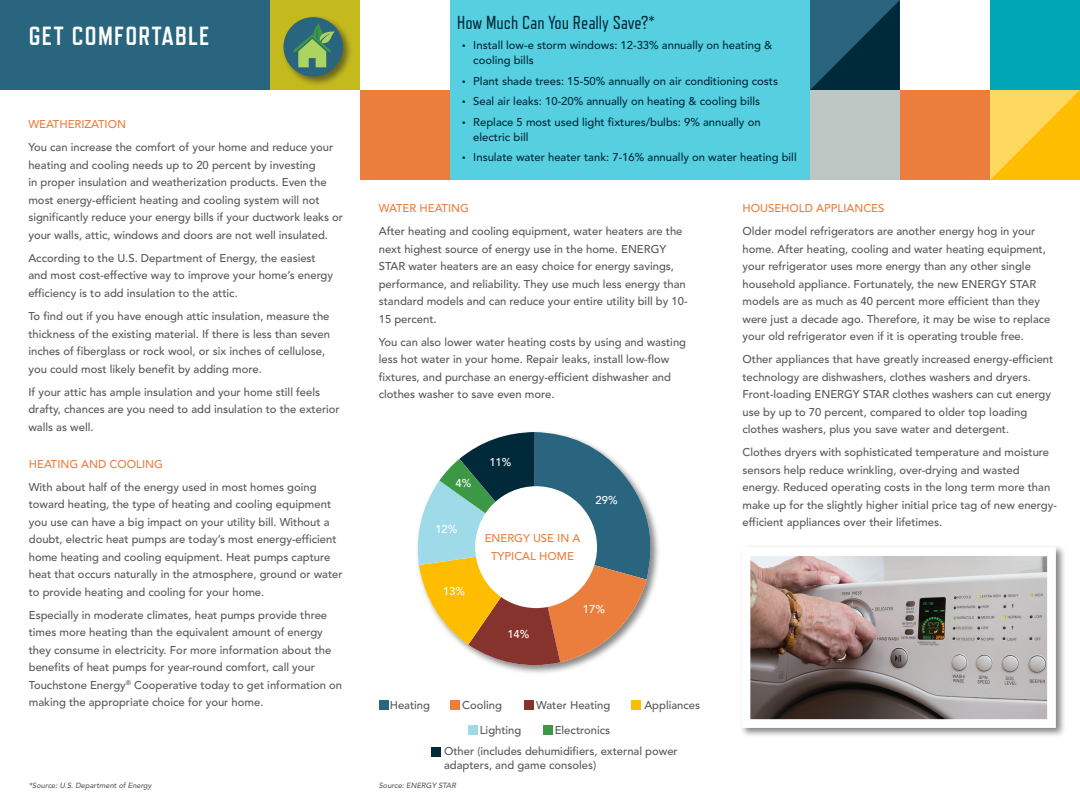
<style>
.page{position:relative;width:1080px;height:810px;background:#fff}
.page>*{position:absolute;margin:0;border:0;box-sizing:border-box;transform-origin:0 0}
.t1{font:700 26.25px "Refrigerator Deluxe";letter-spacing:.05em;color:#fff}
.t2{font:18.75px "Refrigerator Deluxe";color:#00293a}
.t3{font:500 11.25px/17.5px "Avenir";color:#57585a}
.t4{font:500 11.25px/15px "Avenir";color:#00293a}
.t5{font:500 11.25px/17.5px "Avenir";color:#eb7d3d;text-align:center}
.t6{font:500 11.25px "Avenir";color:#fff}
.t7{font:500 7.5px "Avenir";color:#57585a}
.s1{font-family:"Myriad Pro";font-weight:400;font-size:12.5px}
</style>
<div class="page">
<div style="left:0;top:0;width:315px;height:90px;background:#29657e"></div>
<div style="left:270px;top:0;width:90px;height:90px;background:#c4ba1e"></div>
<div style="left:360px;top:90px;width:90px;height:90px;background:#eb7d3d"></div>
<svg style="left:810px;top:0;width:90px;height:90px;background:#14475c"></svg>
<div style="left:450px;top:0;width:360px;height:180px;background:#56d0e0"></div>
<div style="left:900px;top:90px;width:90px;height:90px;background:#eb7d3d"></div>
<div style="left:990px;top:0;width:90px;height:90px;background:#00a5b6"></div>
<div style="left:810px;top:90px;width:90px;height:90px;background:#bec6c4"></div>
<svg style="left:990px;top:90px;width:90px;height:90px;background:#fdca31"></svg>
<div style="left:281px;top:15px;width:72px;height:72px;background:#231f20;opacity:.55"></div>
<div style="left:283px;top:17px;width:60px;height:60px;background:#29657e;border-radius:50%"></div>
<svg style="left:292px;top:23px;width:43px;height:44px"></svg>
<div style="left:415px;top:429px;width:246px;height:247px;background:#231f20;opacity:.55"></div>
<svg style="left:415px;top:432px;width:241px;height:237px"></svg>
<div style="left:475px;top:486px;width:122px;height:122px;background:#fff;border-radius:50%"></div>
<div style="left:379px;top:700px;width:10px;height:10px;background:#29657e"></div>
<div style="left:450px;top:700px;width:10px;height:10px;background:#eb7d3d"></div>
<div style="left:525px;top:700px;width:10px;height:10px;background:#86322d"></div>
<div style="left:631px;top:700px;width:10px;height:10px;background:#ffbd00"></div>
<div style="left:468px;top:725px;width:10px;height:10px;background:#9fdae8"></div>
<div style="left:543px;top:725px;width:10px;height:10px;background:#3b9844"></div>
<div style="left:431px;top:747px;width:10px;height:10px;background:#00293a"></div>
<div style="left:739px;top:545px;width:327px;height:193px;background:#231f20;opacity:.55"></div>
<img style="left:752px;top:557px;width:294px;height:161px">
<div style="left:742px;top:547px;width:314px;height:181px;border:9px solid #fff"></div>
<p class="t1" style="left:29px;top:20px;width:182px">GET COMFORTABLE</p>
<p class="t5" style="left:28px;top:116px;width:99px">WEATHERIZATION</p>
<p class="t3" style="left:28px;top:139px;width:316px">You can increase the comfort of your home and reduce your heating and cooling needs up to 20 percent by investing<br>in proper insulation and weatherization products. Even the most energy-efficient heating and cooling system will not significantly reduce your energy bills if your ductwork leaks or your walls, attic, windows and doors are not well insulated.</p>
<p class="t3" style="left:28px;top:250px;width:306px">According to the U.S. Department of Energy, the easiest and most cost-effective way to improve your home’s energy efficiency is to add insulation to the attic.</p>
<p class="t3" style="left:28px;top:308px;width:303px">To find out if you have enough attic insulation, measure the thickness of the existing material. If there is less than seven inches of fiberglass or rock wool, or six inches of cellulose, you could most likely benefit by adding more.</p>
<p class="t3" style="left:28px;top:383px;width:313px">If your attic has ample insulation and your home still feels drafty, chances are you need to add insulation to the exterior walls as well.</p>
<p class="t5" style="left:29px;top:455px;width:136px">HEATING AND COOLING</p>
<p class="t3" style="left:29px;top:478px;width:315px">With about half of the energy used in most homes going toward heating, the type of heating and cooling equipment you use can have a big impact on your utility bill. Without a doubt, electric heat pumps are today’s most energy-efficient home heating and cooling equipment. Heat pumps capture heat that occurs naturally in the atmosphere, ground or water to provide heating and cooling for your home.</p>
<p class="t3" style="left:29px;top:606px;width:315px">Especially in moderate climates, heat pumps provide three times more heating than the equivalent amount of energy they consume in electricity. For more information about the benefits of heat pumps for year-round comfort, call your Touchstone Energy<sup>®</sup> Cooperative today to get information on making the appropriate choice for your home.</p>
<p class="t7" style="left:29px;top:781px;width:126px">*Source: U.S. Department of Energy</p>
<p class="t2" style="left:457px;top:12px;width:199px">How Much Can You Really Save?*</p>
<p class="t4" style="left:473px;top:38px;width:300px;text-indent:-11px"><span class="s1">•</span> Install low-e storm windows: 12-33% annually on heating &amp; cooling bills</p>
<p class="t4" style="left:462px;top:73px;width:317px"><span class="s1">•</span> Plant shade trees: 15-50% annually on air conditioning costs</p>
<p class="t4" style="left:462px;top:94px;width:300px"><span class="s1">•</span> Seal air leaks: 10-20% annually on heating &amp; cooling bills</p>
<p class="t4" style="left:473px;top:115px;width:289px;text-indent:-11px"><span class="s1">•</span> Replace 5 most used light fixtures/bulbs: 9% annually on electric bill</p>
<p class="t4" style="left:462px;top:150px;width:336px"><span class="s1">•</span> Insulate water heater tank: 7-16% annually on water heating bill</p>
<p class="t5" style="left:379px;top:200px;width:92px">WATER HEATING</p>
<p class="t3" style="left:379px;top:223px;width:310px">After heating and cooling equipment, water heaters are the next highest source of energy use in the home. ENERGY STAR water heaters are an easy choice for energy savings, performance, and reliability. They use much less energy than standard models and can reduce your entire utility bill by 10- 15 percent.</p>
<p class="t3" style="left:379px;top:333px;width:309px">You can also lower water heating costs by using and wasting less hot water in your home. Repair leaks, install low-flow fixtures, and purchase an energy-efficient dishwasher and clothes washer to save even more.</p>
<p class="t6" style="left:456px;top:477px;width:17px">4%</p>
<p class="t6" style="left:435px;top:523px;width:24px">12%</p>
<p class="t6" style="left:443px;top:584px;width:24px">13%</p>
<p class="t6" style="left:489px;top:456px;width:24px">11%</p>
<p class="t5" style="left:485px;top:530px;width:97px">ENERGY USE IN A<br>TYPICAL HOME</p>
<p class="t6" style="left:596px;top:494px;width:24px">29%</p>
<p class="t6" style="left:507px;top:627px;width:24px">14%</p>
<p class="t6" style="left:583px;top:603px;width:24px">17%</p>
<p class="t3" style="left:390px;top:696px;width:42px">Heating</p>
<p class="t3" style="left:462px;top:696px;width:41px">Cooling</p>
<p class="t3" style="left:536px;top:696px;width:76px">Water Heating</p>
<p class="t3" style="left:644px;top:696px;width:57px">Appliances</p>
<p class="t3" style="left:480px;top:721px;width:43px">Lighting</p>
<p class="t3" style="left:555px;top:721px;width:57px">Electronics</p>
<p class="t3" style="left:444px;top:745px;width:235px;line-height:13.8px">Other (includes dehumidifiers, external power adapters, and game consoles)</p>
<p class="t7" style="left:379px;top:781px;width:80px">Source: ENERGY STAR</p>
<p class="t5" style="left:742px;top:200px;width:143px">HOUSEHOLD APPLIANCES</p>
<p class="t3" style="left:742px;top:223px;width:310px">Older model refrigerators are another energy hog in your home. After heating, cooling and water heating equipment, your refrigerator uses more energy than any other single household appliance. Fortunately, the new ENERGY STAR models are as much as 40 percent more efficient than they were just a decade ago. Therefore, it may be wise to replace your old refrigerator even if it is operating trouble free.</p>
<p class="t3" style="left:742px;top:351px;width:312px">Other appliances that have greatly increased energy-efficient technology are dishwashers, clothes washers and dryers.<br>Front-loading ENERGY STAR clothes washers can cut energy use by up to 70 percent, compared to older top loading clothes washers, plus you save water and detergent.</p>
<p class="t3" style="left:742px;top:444px;width:316px">Clothes dryers with sophisticated temperature and moisture sensors help reduce wrinkling, over-drying and wasted energy. Reduced operating costs in the long term more than make up for the slightly higher initial price tag of new energy&shy;efficient appliances over their lifetimes.</p>
</div>
